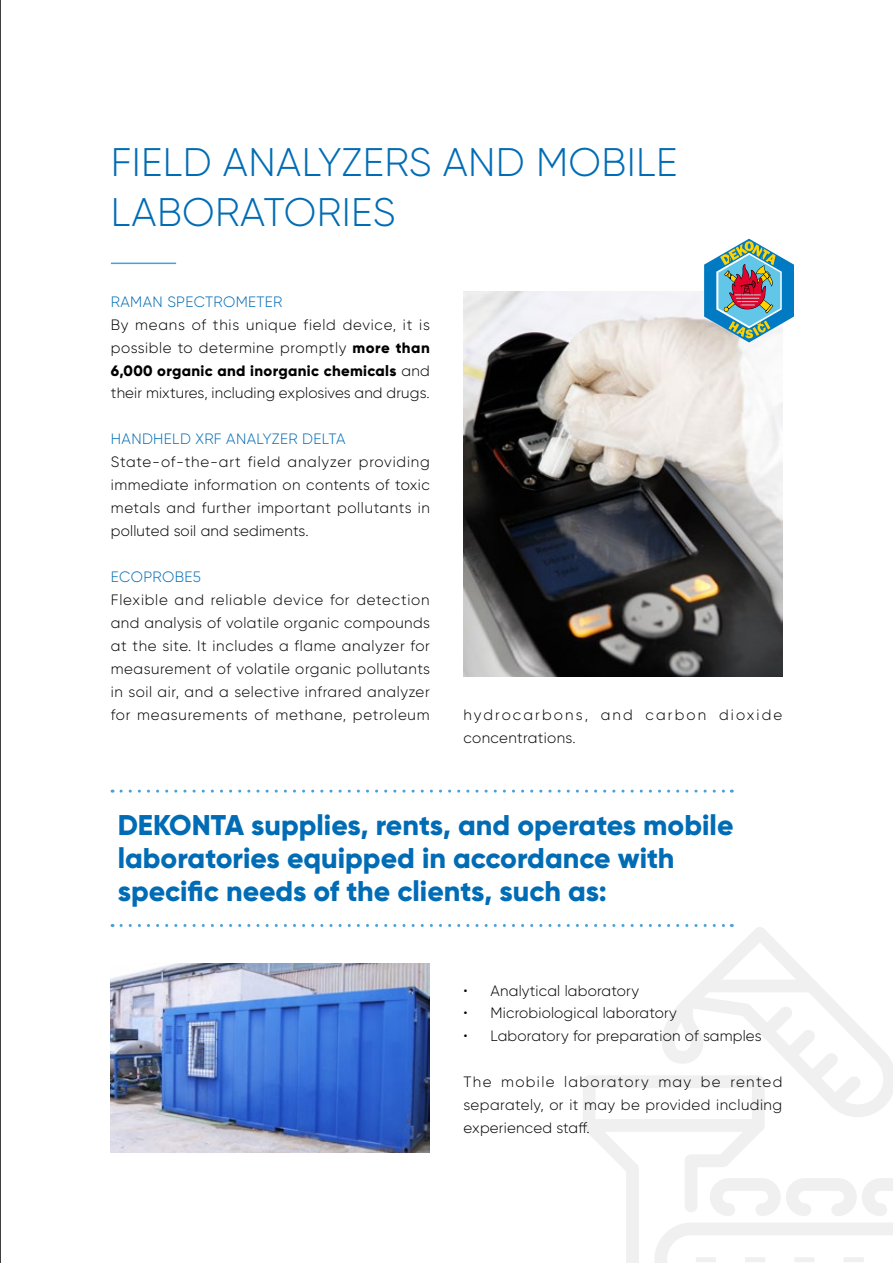
<style>
.page{position:relative;width:893px;height:1263px;background:#fff}
.page>*{position:absolute;margin:0;border:0;box-sizing:border-box;transform-origin:0 0}
.t1{font:300 39.9px/49.2px "Gilroy";letter-spacing:.01em;color:#006cb5}
.t2{font:800 28.5px/33px "Gilroy";color:#006cb5}
.t3{font:300 15px/23px "Gilroy";letter-spacing:.015em;color:#000;text-align:justify}
.t4{font:300 15px "Gilroy";letter-spacing:.025em;color:#006cb5}
.t5{font:300 15px/23px "Gilroy";letter-spacing:.135em;color:#000}
.s1{font-weight:800}
</style>
<div class="page">
<hr style="left:0;top:0;width:1px;height:1263px;background:#000">
<hr style="left:111px;top:263px;width:65px;height:1px;background:#46a1da">
<svg style="left:121px;top:790px;width:611px;height:3px"></svg>
<svg style="left:121px;top:924px;width:772px;height:339px"></svg>
<img style="left:463px;top:291px;width:319px;height:385px">
<img style="left:111px;top:963px;width:319px;height:189px">
<svg style="left:704px;top:239px;width:90px;height:103px"></svg>
<h1 class="t1" style="left:111px;top:137px;width:568px">FIELD ANALYZERS AND MOBILE<br>LABORATORIES</h1>
<p class="t4" style="left:111px;top:292px;width:173px">RAMAN SPECTROMETER</p>
<p class="t3" style="left:111px;top:313px;width:320px">By means of this unique field device, it is possible to determine promptly <span class="s1">more than 6,000 organic and inorganic chemicals</span> and their mixtures, including explosives and drugs.</p>
<p class="t4" style="left:111px;top:430px;width:236px">HANDHELD XRF ANALYZER DELTA</p>
<p class="t3" style="left:111px;top:450px;width:321px">State-of-the-art field analyzer providing immediate information on contents of toxic metals and further important pollutants in polluted soil and sediments.</p>
<p class="t4" style="left:111px;top:568px;width:91px">ECOPROBE5</p>
<p class="t3" style="left:111px;top:588px;width:321px">Flexible and reliable device for detection and analysis of volatile organic compounds at the site. It includes a flame analyzer for measurement of volatile organic pollutants in soil air, and a selective infrared analyzer for measurements of methane, petroleum</p>
<p class="t5" style="left:463px;top:703px;width:320px">hydrocarbons, and carbon dioxide concentrations.</p>
<h2 class="t2" style="left:118px;top:809px;width:617px">DEKONTA supplies, rents, and operates mobile laboratories equipped in accordance with specific needs of the clients, such as:</h2>
<p class="t3" style="left:463px;top:979px;width:177px">• Analytical laboratory</p>
<p class="t3" style="left:463px;top:1001px;width:215px">• Microbiological laboratory</p>
<p class="t3" style="left:463px;top:1024px;width:300px">• Laboratory for preparation of samples</p>
<p class="t3" style="left:463px;top:1070px;width:320px">The mobile laboratory may be rented separately, or it may be provided including experienced staff.</p>
</div>
